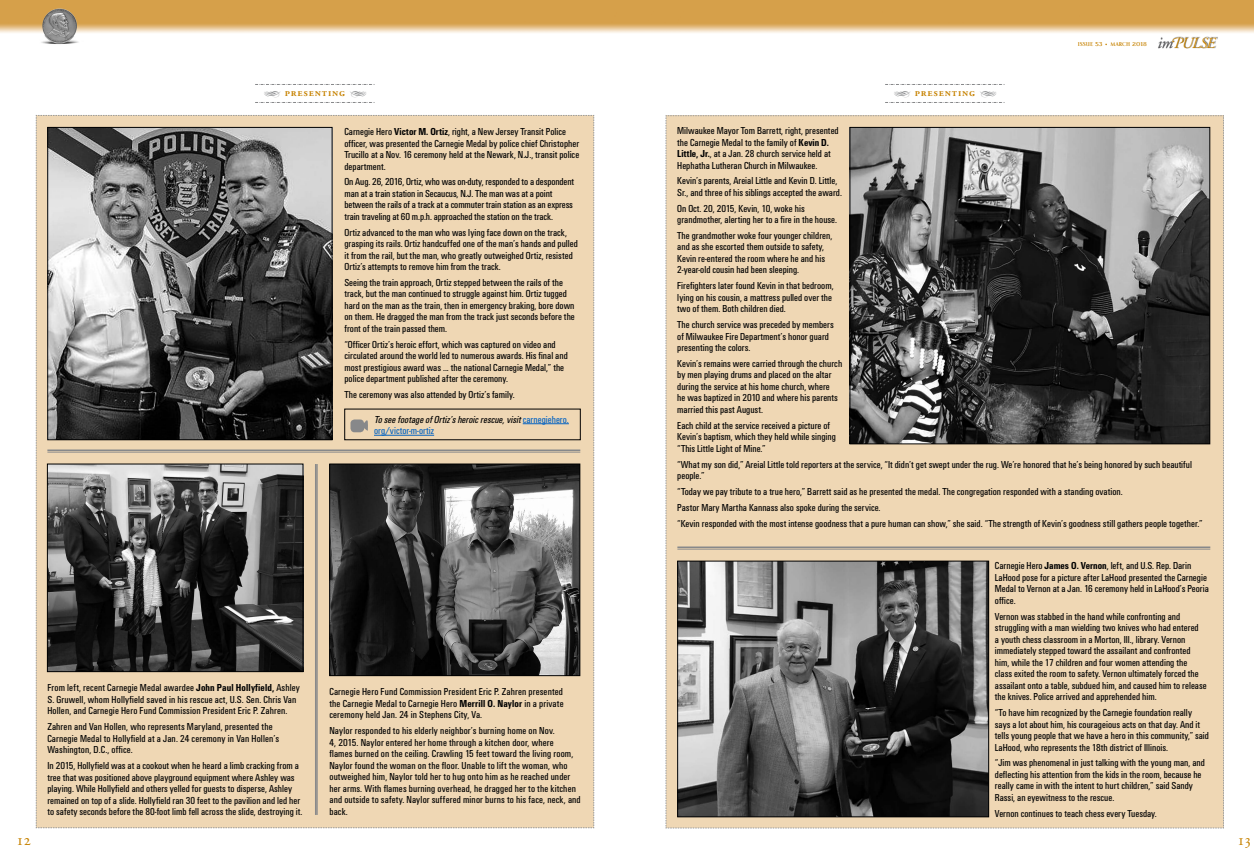
<style>
.page{position:relative;width:1260px;height:864px;background:#fff}
.page>*{position:absolute;margin:0;border:0;box-sizing:border-box;transform-origin:0 0}
.t1{font:16px "Adobe Garamond Exp";color:#c68200}
.t2{font:600 11px "Adobe Garamond Exp";letter-spacing:.075em;color:#c68200}
.t3{font:10.5px/11.5px "Unitus Condensed";color:#000}
.t4{font:italic 10.5px/11.5px "Unitus Condensed";color:#000}
.t5{font:700 7px "Indispose Small Caps";color:#c68200}
.s1{font-weight:700}
.s2{font-style:normal;color:#0563c1}
.s3{font-weight:300;font-size:12px}
.s4{font-weight:500;font-size:9px}
.s5{font-family:"Adobe Garamond";font-weight:400;font-style:italic;font-size:15.4px;color:#58585a}
.s6{font-family:"Adobe Garamond Alt";font-weight:400;font-style:italic;font-size:15.4px}
.s7{font-family:"Adobe Garamond";font-weight:400;font-style:italic;font-size:15.4px}
</style>
<div class="page">
<img style="left:630px;top:0;width:624px;height:33px">
<img style="left:0;top:0;width:630px;height:33px">
<img style="left:1158px;top:36px;width:60px;height:13px">
<div style="left:666px;top:115px;width:558px;height:714px;background:#efd7b4"></div>
<hr style="left:677px;top:549px;width:533px;height:1px;background:#87888a">
<hr style="left:677px;top:547px;width:533px;height:1px;background:#87888a">
<svg style="left:885px;top:84px;width:120px;height:1px"></svg>
<svg style="left:255px;top:84px;width:120px;height:1px"></svg>
<img style="left:39px;top:9px;width:46px;height:35px">
<svg style="left:36px;top:115px;width:559px;height:714px;background:#b2a490"></svg>
<hr style="left:523px;top:423px;width:46px;height:1px;background:#0563c1">
<hr style="left:374px;top:435px;width:60px;height:1px;background:#0563c1">
<img style="left:852px;top:129px;width:356px;height:313px">
<div style="left:850px;top:127px;width:360px;height:317px;border:1px solid #000"></div>
<img style="left:331px;top:466px;width:247px;height:208px">
<div style="left:329px;top:464px;width:251px;height:212px;border:1px solid #000"></div>
<img style="left:679px;top:563px;width:308px;height:252px">
<div style="left:677px;top:561px;width:312px;height:256px;border:1px solid #000"></div>
<svg style="left:885px;top:102px;width:120px;height:1px"></svg>
<svg style="left:255px;top:102px;width:120px;height:1px"></svg>
<p class="t2" style="left:285px;top:88px;width:62px">presenting</p>
<p class="t3" style="left:344px;top:126px;width:236px">Carnegie Hero <span class="s1">Victor M. Ortiz</span>, right, a New Jersey Transit Police officer, was presented the Carnegie Medal by police chief Christopher Trucillo at a Nov. 16 ceremony held at the Newark, N.J., transit police department.</p>
<p class="t3" style="left:344px;top:176px;width:231px">On Aug. 26, 2016, Ortiz, who was on-duty, responded to a despondent man at a train station in Secaucus, N.J. The man was at a point between the rails of a track at a commuter train station as an express train traveling at 60 m.p.h. approached the station on the track.</p>
<p class="t3" style="left:344px;top:227px;width:235px">Ortiz advanced to the man who was lying face down on the track, grasping its rails. Ortiz handcuffed one of the man’s hands and pulled it from the rail, but the man, who greatly outweighed Ortiz, resisted Ortiz’s attempts to remove him from the track.</p>
<p class="t3" style="left:344px;top:277px;width:232px">Seeing the train approach, Ortiz stepped between the rails of the track, but the man continued to struggle against him. Ortiz tugged hard on the man as the train, then in emergency braking, bore down on them. He dragged the man from the track just seconds before the front of the train passed them.</p>
<p class="t3" style="left:344px;top:339px;width:225px">“Officer Ortiz’s heroic effort, which was captured on video and circulated around the world led to numerous awards. His final and most prestigious award was ... the national Carnegie Medal,” the police department published after the ceremony.</p>
<p class="t3" style="left:344px;top:389px;width:172px">The ceremony was also attended by Ortiz’s family.</p>
<p class="t4" style="left:374px;top:414px;width:196px">To see footage of Ortiz’s heroic rescue, visit <span class="s2">carnegiehero. org/victor-m-ortiz</span></p>
<h1 class="t1" style="left:18px;top:833px;width:15px">12</h1>
<p class="t3" style="left:47px;top:682px;width:254px">From left, recent Carnegie Medal awardee <span class="s1">John Paul Hollyfield,</span> Ashley<br>S. Gruwell, whom Hollyfield saved in his rescue act, U.S. Sen. Chris Van<br>Hollen, and Carnegie Hero Fund Commission President Eric P. Zahren.</p>
<p class="t3" style="left:47px;top:721px;width:233px">Zahren and Van Hollen, who represents Maryland, presented the<br>Carnegie Medal to Hollyfield at a Jan. 24 ceremony in Van Hollen’s<br>Washington, D.C., office.</p>
<p class="t3" style="left:47px;top:760px;width:257px">In 2015, Hollyfield was at a cookout when he heard a limb cracking from a tree that was positioned above playground equipment where Ashley was playing. While Hollyfield and others yelled for guests to disperse, Ashley remained on top of a slide. Hollyfield ran 30 feet to the pavilion and led her to safety seconds before the 80-foot limb fell across the slide, destroying it.</p>
<p class="t3" style="left:329px;top:686px;width:236px;text-align:justify">Carnegie Hero Fund Commission President Eric P. Zahren presented the Carnegie Medal to Carnegie Hero <span class="s1">Merrill O. Naylor</span> in a private ceremony held Jan. 24 in Stephens City, Va.</p>
<p class="t3" style="left:329px;top:725px;width:253px">Naylor responded to his elderly neighbor’s burning home on Nov.<br>4, 2015. Naylor entered her home through a kitchen door, where<br>flames burned on the ceiling. Crawling 15 feet toward the living room, Naylor found the woman on the floor. Unable to lift the woman, who outweighed him, Naylor told her to hug onto him as he reached under her arms. With flames burning overhead, he dragged her to the kitchen and outside to safety. Naylor suffered minor burns to his face, neck, and back.</p>
<p class="t2" style="left:915px;top:88px;width:62px">presenting</p>
<p class="t5" style="left:1078px;top:41px;width:138px">ISSUE <span class="s3">53</span> <span class="s4">•</span> MARCH <span class="s3">2018</span> <span class="s5">im</span><span class="s6">P</span><span class="s7">ULSE</span></p>
<p class="t3" style="left:677px;top:125px;width:163px">Milwaukee Mayor Tom Barrett, right, presented the Carnegie Medal to the family of <span class="s1">Kevin D.<br>Little, Jr.</span>, at a Jan. 28 church service held at Hephatha Lutheran Church in Milwaukee.</p>
<p class="t3" style="left:677px;top:175px;width:166px">Kevin’s parents, Areial Little and Kevin D. Little,<br>Sr., and three of his siblings accepted the award.</p>
<p class="t3" style="left:677px;top:203px;width:161px">On Oct. 20, 2015, Kevin, 10, woke his grandmother, alerting her to a fire in the house.</p>
<p class="t3" style="left:677px;top:230px;width:157px">The grandmother woke four younger children, and as she escorted them outside to safety, Kevin re-entered the room where he and his 2-year-old cousin had been sleeping.</p>
<p class="t3" style="left:677px;top:280px;width:158px">Firefighters later found Kevin in that bedroom, lying on his cousin, a mattress pulled over the two of them. Both children died.</p>
<p class="t3" style="left:677px;top:319px;width:158px">The church service was preceded by members of Milwaukee Fire Department’s honor guard presenting the colors.</p>
<p class="t3" style="left:677px;top:358px;width:166px">Kevin’s remains were carried through the church by men playing drums and placed on the altar during the service at his home church, where<br>he was baptized in 2010 and where his parents married this past August.</p>
<p class="t3" style="left:677px;top:420px;width:160px">Each child at the service received a picture of<br>Kevin’s baptism, which they held while singing “This Little Light of Mine.”</p>
<p class="t3" style="left:677px;top:458px;width:516px">“What my son did,” Areial Little told reporters at the service, “It didn’t get swept under the rug. We’re honored that he’s being honored by such beautiful people.”</p>
<p class="t3" style="left:677px;top:484px;width:527px;line-height:15.8px">“Today we pay tribute to a true hero,” Barrett said as he presented the medal. The congregation responded with a standing ovation.<br>Pastor Mary Martha Kannass also spoke during the service.<br>“Kevin responded with the most intense goodness that a pure human can show,” she said. “The strength of Kevin’s goodness still gathers people together.”</p>
<p class="t3" style="left:995px;top:560px;width:216px">Carnegie Hero <span class="s1">James O. Vernon</span>, left, and U.S. Rep. Darin LaHood pose for a picture after LaHood presented the Carnegie Medal to Vernon at a Jan. 16 ceremony held in LaHood’s Peoria office.</p>
<p class="t3" style="left:995px;top:611px;width:213px">Vernon was stabbed in the hand while confronting and struggling with a man wielding two knives who had entered<br>a youth chess classroom in a Morton, Ill., library. Vernon immediately stepped toward the assailant and confronted him, while the 17 children and four women attending the class exited the room to safety. Vernon ultimately forced the assailant onto a table, subdued him, and caused him to release the knives. Police arrived and apprehended him.</p>
<p class="t3" style="left:995px;top:707px;width:216px">“To have him recognized by the Carnegie foundation really says a lot about him, his courageious acts on that day. And it tells young people that we have a hero in this community,” said LaHood, who represents the 18th district of Illinois.</p>
<p class="t3" style="left:995px;top:757px;width:211px">“Jim was phenomenal in just talking with the young man, and deflecting his attention from the kids in the room, because he really came in with the intent to hurt children,” said Sandy Rassi, an eyewitness to the rescue.</p>
<p class="t3" style="left:995px;top:808px;width:164px">Vernon continues to teach chess every Tuesday.</p>
<h1 class="t1" style="left:1238px;top:833px;width:14px">13</h1>
</div>
